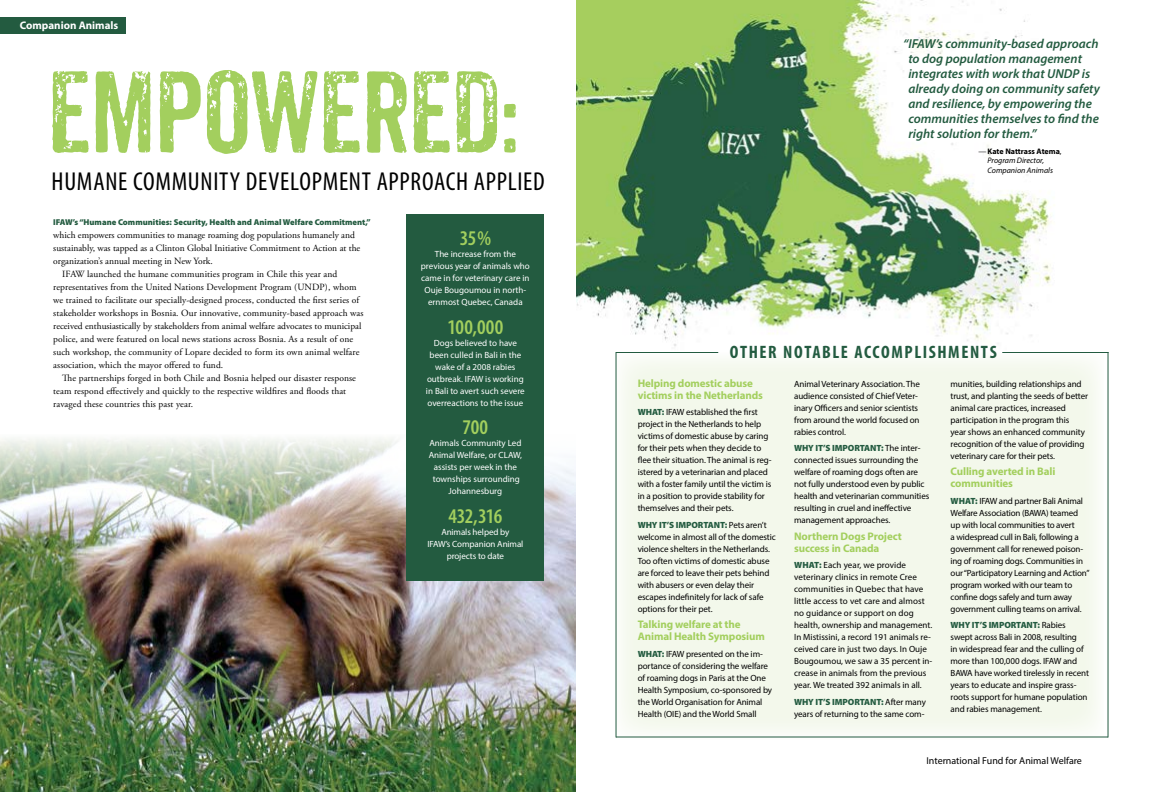
<style>
.page{position:relative;width:1152px;height:792px;background:#fff}
.page>*{position:absolute;margin:0;border:0;box-sizing:border-box;transform-origin:0 0}
.t1{font:112.3px "Anodyne";letter-spacing:-.03em;color:#a3cf5e}
.t2{font:condensed 26px "Myriad Pro";letter-spacing:.025em;color:#000}
.t3{font:600 condensed 21px "Myriad Pro";letter-spacing:-.015em;color:#a3cf5e}
.t4{font:700 condensed 18px "Myriad Pro";letter-spacing:.09em;color:#235b40}
.t5{font:italic 600 13px/15px "Myriad Pro";color:#235b40}
.t6{font:700 11px/12px "Myriad Pro";letter-spacing:-.01em;color:#a3cf5e}
.t7{font:700 11px "Myriad Pro";color:#fff}
.t8{font:10px "Myriad Pro";color:#000}
.t9{font:9.5px "Adobe Garamond Pro";letter-spacing:.01em;color:#000}
.t10{font:9px/12px "Myriad Pro";letter-spacing:-.01em;color:#000}
.t11{font:9px/12px "Myriad Pro";color:#fff;text-align:center}
.t12{font:900 8.5px "Myriad Pro";color:#235b40}
.t13{font:italic 8px/9.6px "Myriad Pro";color:#000}
.s1{font-style:normal}
.s2{font-weight:700;font-style:normal}
.s3{font-weight:900;color:#235b40}
</style>
<div class="page">
<img style="left:576px;top:0;width:532px;height:738px">
<div style="left:616px;top:352px;width:488px;height:387px;background:#f3f8eb"></div>
<img style="left:0;top:554px;width:576px;height:238px">
<img style="left:0;top:410px;width:576px;height:144px">
<div style="left:0;top:17px;width:125px;height:17px;background:#235b40"></div>
<div style="left:407px;top:214px;width:137px;height:366px;background:#235b40"></div>
<hr style="left:616px;top:352px;width:102px;height:1px;background:#235b40">
<hr style="left:1002px;top:352px;width:107px;height:1px;background:#235b40">
<hr style="left:616px;top:736px;width:492px;height:2px;background:#235b40">
<hr style="left:616px;top:352px;width:1px;height:386px;background:#235b40">
<hr style="left:1108px;top:352px;width:1px;height:386px;background:#235b40">
<p class="t7" style="left:20px;top:19px;width:100px">Companion Animals</p>
<h1 class="t1" style="left:46px;top:45px;width:477px">EMPOWERED:</h1>
<h2 class="t2" style="left:52px;top:166px;width:495px">HUMANE COMMUNITY DEVELOPMENT APPROACH APPLIED</h2>
<p class="t12" style="left:53px;top:217px;width:319px">IFAW’s “Humane Communities: Security, Health and Animal Welfare Commitment,”</p>
<p class="t9" style="left:53px;top:230px;width:303px">which empowers communities to manage roaming dog populations humanely and</p>
<p class="t9" style="left:53px;top:243px;width:309px">sustainably, was tapped as a Clinton Global Initiative Commitment to Action at the</p>
<p class="t9" style="left:53px;top:256px;width:161px">organization’s annual meeting in New York.</p>
<p class="t9" style="left:62px;top:269px;width:277px">IFAW launched the humane communities program in Chile this year and</p>
<p class="t9" style="left:53px;top:282px;width:305px">representatives from the United Nations Development Program (UNDP), whom</p>
<p class="t9" style="left:53px;top:295px;width:308px">we trained to facilitate our specially-designed process, conducted the first series of</p>
<p class="t9" style="left:53px;top:308px;width:312px">stakeholder workshops in Bosnia. Our innovative, community-based approach was</p>
<p class="t9" style="left:53px;top:321px;width:310px">received enthusiastically by stakeholders from animal welfare advocates to municipal</p>
<p class="t9" style="left:53px;top:334px;width:302px">police, and were featured on local news stations across Bosnia. As a result of one</p>
<p class="t9" style="left:53px;top:347px;width:308px">such workshop, the community of Lopare decided to form its own animal welfare</p>
<p class="t9" style="left:53px;top:360px;width:172px">association, which the mayor offered to fund.</p>
<p class="t9" style="left:62px;top:373px;width:295px">The partnerships forged in both Chile and Bosnia helped our disaster response</p>
<p class="t9" style="left:53px;top:386px;width:294px">team respond effectively and quickly to the respective wildfires and floods that</p>
<p class="t9" style="left:53px;top:399px;width:141px">ravaged these countries this past year.</p>
<h3 class="t3" style="left:460px;top:225px;width:33px">35%</h3>
<p class="t11" style="left:421px;top:248px;width:111px">The increase from the previous year of animals who came in for veterinary care in<br>Ouje Bougoumou in north&shy;ernmost Quebec, Canada</p>
<h3 class="t3" style="left:448px;top:314px;width:57px">100,000</h3>
<p class="t11" style="left:426px;top:337px;width:100px">Dogs believed to have been culled in Bali in the wake of a 2008 rabies outbreak. IFAW is working in Bali to avert such severe overreactions to the issue</p>
<h3 class="t3" style="left:463px;top:414px;width:27px">700</h3>
<p class="t11" style="left:429px;top:437px;width:95px">Animals Community Led<br>Animal Welfare, or CLAW, assists per week in the townships surrounding<br>Johannesburg</p>
<h3 class="t3" style="left:448px;top:503px;width:55px">432,316</h3>
<p class="t11" style="left:427px;top:526px;width:97px">Animals helped by<br>IFAW’s Companion Animal projects to date</p>
<h3 class="t5" style="left:908px;top:36px;width:193px;text-indent:-5px">“IFAW’s community-based approach to dog population management integrates with work that UNDP is already doing on community safety and resilience, by empowering the communities themselves to find the right solution for them.”</h3>
<p class="t13" style="left:988px;top:146px;width:76px;text-indent:-9px"><span class="s1">—</span> <span class="s2">Kate Nattrass Atema</span><span class="s1">,<br></span>Program Director,<br>Companion Animals</p>
<h3 class="t4" style="left:730px;top:341px;width:269px">OTHER NOTABLE ACCOMPLISHMENTS</h3>
<p class="t6" style="left:638px;top:377px;width:127px">Helping domestic abuse victims in the Netherlands</p>
<p class="t10" style="left:638px;top:406px;width:135px"><span class="s3">WHAT:</span> IFAW established the first project in the Netherlands to help victims of domestic abuse by caring for their pets when they decide to flee their situation. The animal is reg&shy;istered by a veterinarian and placed with a foster family until the victim is in a position to provide stability for themselves and their pets.</p>
<p class="t10" style="left:638px;top:519px;width:140px"><span class="s3">WHY IT’S IMPORTANT:</span> Pets aren’t welcome in almost all of the domestic violence shelters in the Netherlands.<br>Too often victims of domestic abuse are forced to leave their pets behind with abusers or even delay their escapes indefinitely for lack of safe options for their pet.</p>
<p class="t6" style="left:638px;top:618px;width:129px">Talking welfare at the<br>Animal Health Symposium</p>
<p class="t10" style="left:638px;top:648px;width:136px"><span class="s3">WHAT:</span> IFAW presented on the im&shy;portance of considering the welfare of roaming dogs in Paris at the One Health Symposium, co-sponsored by the World Organisation for Animal Health (OIE) and the World Small</p>
<p class="t10" style="left:951px;top:378px;width:139px">munities, building relationships and trust, and planting the seeds of better animal care practices, increased participation in the program this<br>year shows an enhanced community recognition of the value of providing veterinary care for their pets.</p>
<p class="t6" style="left:951px;top:465px;width:106px">Culling averted in Bali communities</p>
<p class="t10" style="left:951px;top:495px;width:140px"><span class="s3">WHAT:</span> IFAW and partner Bali Animal Welfare Association (BAWA) teamed up with local communities to avert<br>a widespread cull in Bali, following a government call for renewed poison&shy;ing of roaming dogs. Communities in our “Participatory Learning and Action” program worked with our team to confine dogs safely and turn away government culling teams on arrival.</p>
<p class="t10" style="left:951px;top:619px;width:140px"><span class="s3">WHY IT’S IMPORTANT:</span> Rabies swept across Bali in 2008, resulting<br>in widespread fear and the culling of more than 100,000 dogs. IFAW and BAWA have worked tirelessly in recent years to educate and inspire grass&shy;roots support for humane population and rabies management.</p>
<p class="t10" style="left:794px;top:378px;width:127px">Animal Veterinary Association. The audience consisted of Chief Veter&shy;inary Officers and senior scientists from around the world focused on rabies control.</p>
<p class="t10" style="left:794px;top:442px;width:137px"><span class="s3">WHY IT’S IMPORTANT:</span> The inter&shy;connected issues surrounding the welfare of roaming dogs often are not fully understood even by public health and veterinarian communities resulting in cruel and ineffective management approaches.</p>
<p class="t6" style="left:794px;top:530px;width:109px">Northern Dogs Project success in Canada</p>
<p class="t10" style="left:794px;top:559px;width:140px"><span class="s3">WHAT:</span> Each year, we provide veterinary clinics in remote Cree communities in Quebec that have little access to vet care and almost no guidance or support on dog health, ownership and management.<br>In Mistissini, a record 191 animals re&shy;ceived care in just two days. In Ouje Bougoumou, we saw a 35 percent in&shy;crease in animals from the previous year. We treated 392 animals in all.</p>
<p class="t10" style="left:794px;top:696px;width:133px"><span class="s3">WHY IT’S IMPORTANT:</span> After many years of returning to the same com-</p>
<p class="t8" style="left:926px;top:754px;width:157px">International Fund for Animal Welfare</p>
</div>
